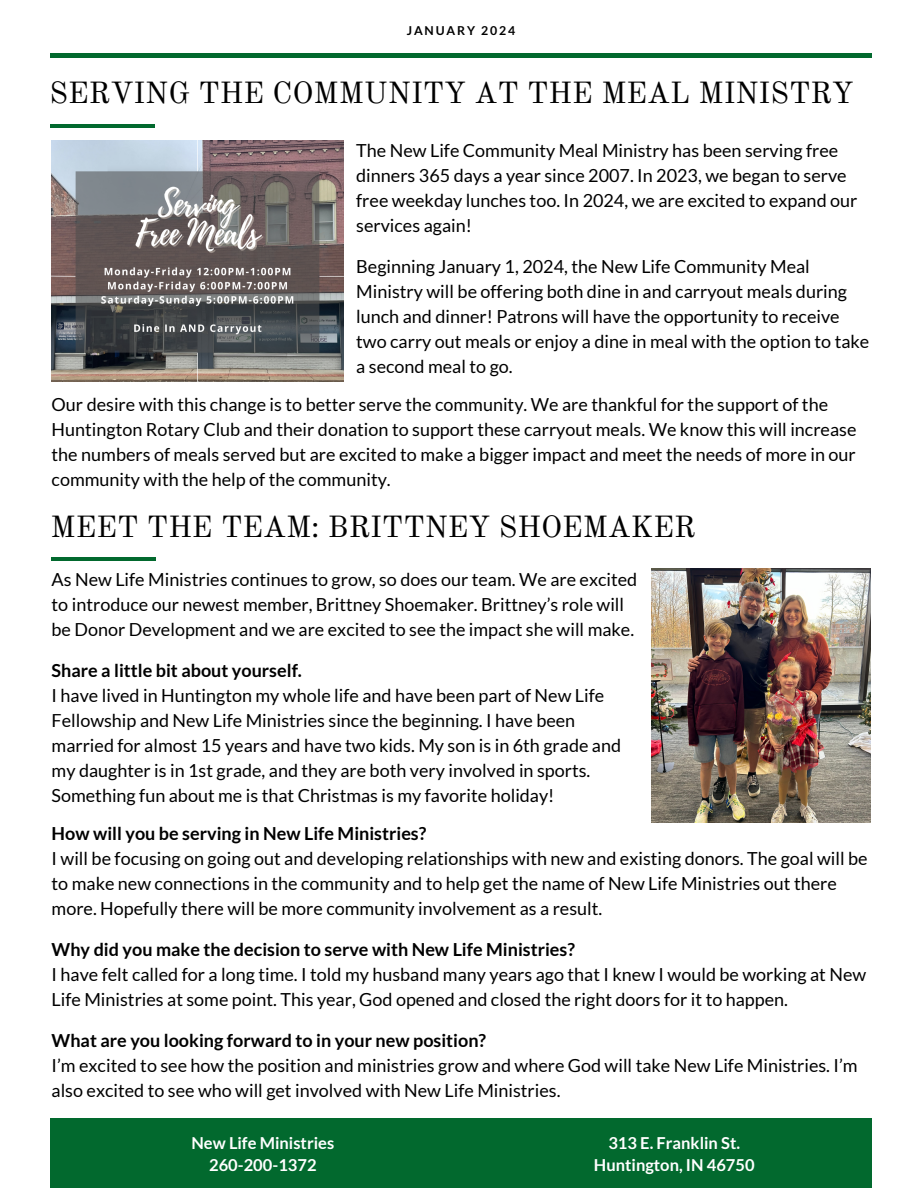
<style>
.page{position:relative;width:918px;height:1188px;background:#fff}
.page>*{position:absolute;margin:0;border:0;box-sizing:border-box;transform-origin:0 0}
.t1{font:30px "Old Standard";color:#000}
.t2{font:18px/25px "Lato";color:#000}
.t3{font:700 18px "Lato";color:#000}
.t4{font:700 16.5px "Lato";color:#fff}
.t5{font:700 12.3px "Lato";letter-spacing:.15em;color:#000}
</style>
<div class="page">
<div style="left:50px;top:1119px;width:822px;height:69px;background:#02692e"></div>
<hr style="left:50px;top:54px;width:822px;height:3px;background:#02692e">
<hr style="left:52px;top:558px;width:104px;height:3px;background:#02692e">
<img style="left:652px;top:569px;width:218px;height:254px">
<hr style="left:51px;top:124px;width:104px;height:4px;background:#02692e">
<img style="left:52px;top:140px;width:292px;height:242px">
<p class="t5" style="left:407px;top:23px;width:110px">JANUARY 2024</p>
<p class="t1" style="left:50px;top:75px;width:806px">SERVING THE COMMUNITY AT THE MEAL MINISTRY</p>
<p class="t2" style="left:356px;top:138px;width:503px">The New Life Community Meal Ministry has been serving free dinners 365 days a year since 2007. In 2023, we began to serve free weekday lunches too. In 2024, we are excited to expand our services again!</p>
<p class="t2" style="left:356px;top:254px;width:515px">Beginning January 1, 2024, the New Life Community Meal Ministry will be offering both dine in and carryout meals during lunch and dinner! Patrons will have the opportunity to receive two carry out meals or enjoy a dine in meal with the option to take a second meal to go.</p>
<p class="t2" style="left:52px;top:392px;width:806px">Our desire with this change is to better serve the community. We are thankful for the support of the Huntington Rotary Club and their donation to support these carryout meals. We know this will increase the numbers of meals served but are excited to make a bigger impact and meet the needs of more in our community with the help of the community.</p>
<p class="t1" style="left:51px;top:508px;width:646px">MEET THE TEAM: BRITTNEY SHOEMAKER</p>
<p class="t2" style="left:52px;top:567px;width:587px">As New Life Ministries continues to grow, so does our team. We are excited to introduce our newest member, Brittney Shoemaker. Brittney’s role will be Donor Development and we are excited to see the impact she will make.</p>
<p class="t3" style="left:52px;top:659px;width:252px">Share a little bit about yourself.</p>
<p class="t2" style="left:52px;top:683px;width:571px">I have lived in Huntington my whole life and have been part of New Life Fellowship and New Life Ministries since the beginning. I have been married for almost 15 years and have two kids. My son is in 6th grade and my daughter is in 1st grade, and they are both very involved in sports.<br>Something fun about me is that Christmas is my favorite holiday!</p>
<p class="t3" style="left:52px;top:822px;width:376px">How will you be serving in New Life Ministries?</p>
<p class="t2" style="left:52px;top:846px;width:818px">I will be focusing on going out and developing relationships with new and existing donors. The goal will be to make new connections in the community and to help get the name of New Life Ministries out there more. Hopefully there will be more community involvement as a result.</p>
<p class="t3" style="left:52px;top:938px;width:525px">Why did you make the decision to serve with New Life Ministries?</p>
<p class="t2" style="left:52px;top:962px;width:816px">I have felt called for a long time. I told my husband many years ago that I knew I would be working at New<br>Life Ministries at some point. This year, God opened and closed the right doors for it to happen.</p>
<p class="t3" style="left:52px;top:1029px;width:436px">What are you looking forward to in your new position?</p>
<p class="t2" style="left:52px;top:1053px;width:808px">I’m excited to see how the position and ministries grow and where God will take New Life Ministries. I’m also excited to see who will get involved with New Life Ministries.</p>
<p class="t4" style="left:192px;top:1132px;width:144px">New Life Ministries</p>
<p class="t4" style="left:209px;top:1155px;width:109px">260-200-1372</p>
<p class="t4" style="left:608px;top:1132px;width:133px">313 E. Franklin St.</p>
<p class="t4" style="left:594px;top:1155px;width:162px">Huntington, IN 46750</p>
</div>
